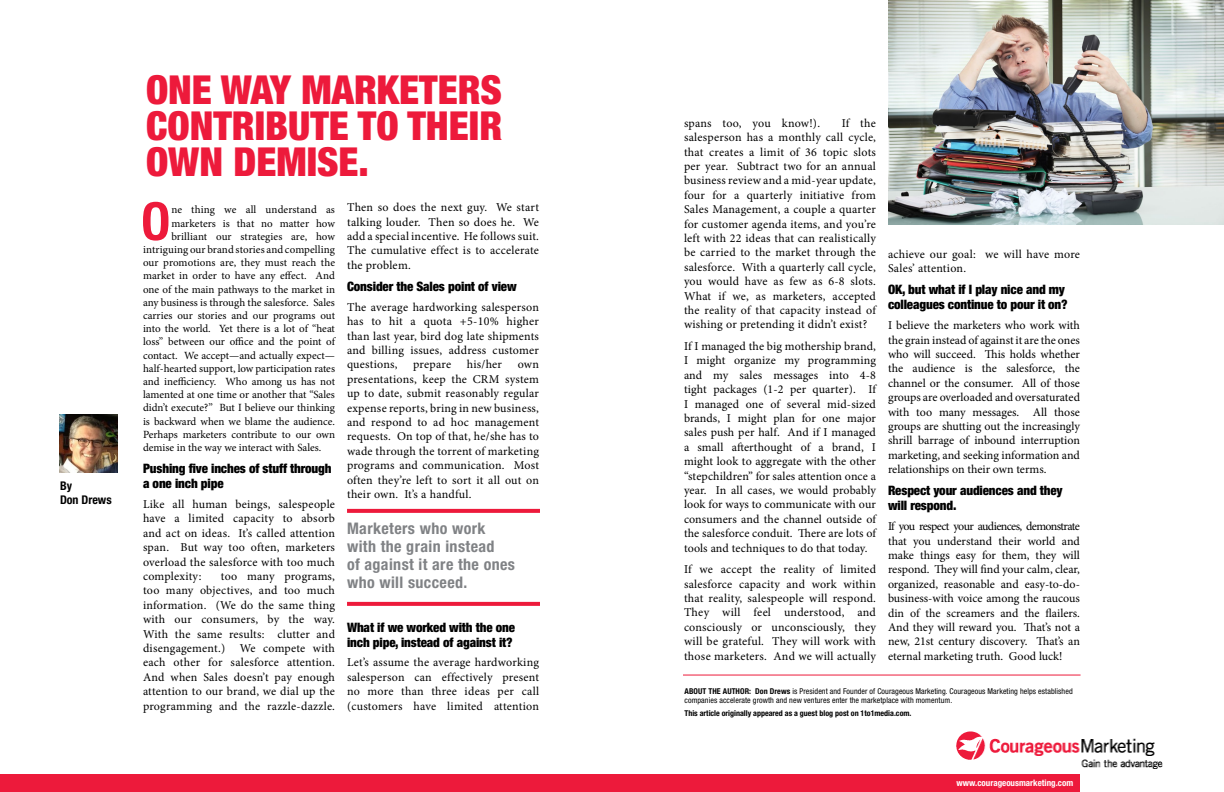
<style>
.page{position:relative;width:1224px;height:792px;background:#fff}
.page>*{position:absolute;margin:0;border:0;box-sizing:border-box;transform-origin:0 0}
.t1{font:700 condensed 52.3px "Helvetica Neue";color:#ed1a3b}
.t2{font:900 condensed 40px/36px "Helvetica Neue";color:#ed1a3b;text-align:justify}
.t3{font:700 condensed 16px/18px "Helvetica Neue";letter-spacing:.025em;color:#808285}
.t4{font:900 condensed 13px/15px "Helvetica Neue";letter-spacing:-.01em;color:#000}
.t5{font:12px/14.4px "Minion Pro";letter-spacing:.015em;color:#000;text-align:justify}
.t6{font:700 condensed 12px/14.4px "Helvetica Neue";color:#000}
.t7{font:11px "Minion Pro";color:#000}
.t8{font:700 condensed 9px "Helvetica Neue";color:#fff}
.t9{font:condensed 8px/9px "Helvetica Neue";letter-spacing:.01em;color:#000}
.t10{font:700 condensed 8px "Helvetica Neue";color:#000}
.s1{font-weight:700}
</style>
<div class="page">
<img style="left:957px;top:731px;width:206px;height:38px">
<hr style="left:683px;top:675px;width:398px;height:1px;background:#ed1a3b">
<div style="left:0;top:774px;width:1080px;height:18px;background:#ed1a3b"></div>
<img style="left:60px;top:415px;width:58px;height:58px">
<img style="left:888px;top:0;width:336px;height:225px">
<svg style="left:347px;top:509px;width:193px;height:4px"></svg>
<svg style="left:347px;top:602px;width:193px;height:4px"></svg>
<p class="t6" style="left:60px;top:478px;width:53px">By<br>Don Drews</p>
<h2 class="t2" style="left:146px;top:72px;width:358px">ONE WAY MARKETERS CONTRIBUTE TO THEIR OWN DEMISE.</h2>
<h1 class="t1" style="left:141px;top:190px;width:31px">O</h1>
<p class="t7" style="left:171px;top:203px;width:165px">ne thing we all understand as</p>
<p class="t7" style="left:171px;top:216px;width:165px">marketers is that no matter how</p>
<p class="t7" style="left:171px;top:229px;width:165px">brilliant our strategies are, how</p>
<p class="t7" style="left:143px;top:242px;width:194px">intriguing our brand stories and compelling</p>
<p class="t7" style="left:143px;top:255px;width:193px">our promotions are, they must reach the</p>
<p class="t7" style="left:143px;top:269px;width:193px">market in order to have any effect. And</p>
<p class="t7" style="left:143px;top:282px;width:194px">one of the main pathways to the market in</p>
<p class="t7" style="left:143px;top:295px;width:193px">any business is through the salesforce. Sales</p>
<p class="t7" style="left:143px;top:308px;width:193px">carries our stories and our programs out</p>
<p class="t7" style="left:143px;top:321px;width:193px">into the world. Yet there is a lot of “heat</p>
<p class="t7" style="left:143px;top:335px;width:194px">loss” between our office and the point of</p>
<p class="t7" style="left:143px;top:348px;width:193px">contact. We accept—and actually expect—</p>
<p class="t7" style="left:143px;top:361px;width:194px">half-hearted support, low participation rates</p>
<p class="t7" style="left:143px;top:374px;width:194px">and inefficiency. Who among us has not</p>
<p class="t7" style="left:143px;top:387px;width:193px">lamented at one time or another that “Sales</p>
<p class="t7" style="left:143px;top:401px;width:194px">didn’t execute?” But I believe our thinking</p>
<p class="t7" style="left:143px;top:414px;width:194px">is backward when we blame the audience.</p>
<p class="t7" style="left:143px;top:427px;width:194px">Perhaps marketers contribute to our own</p>
<p class="t7" style="left:143px;top:440px;width:180px">demise in the way we interact with Sales.</p>
<p class="t4" style="left:143px;top:461px;width:190px">Pushing five inches of stuff through a one inch pipe</p>
<p class="t5" style="left:143px;top:497px;width:194px">Like all human beings, salespeople have a limited capacity to absorb and act on ideas. It’s called attention span. But way too often, marketers overload the salesforce with too much complexity:</p>
<p class="t5" style="left:143px;top:569px;width:194px;text-indent:78px">too many programs, too many objectives, and too much information. (We do the same thing with our consumers, by the way.<br>With the same results: clutter and disengagement.) We compete with each other for salesforce attention.<br>And when Sales doesn’t pay enough attention to our brand, we dial up the programming and the razzle-dazzle.</p>
<p class="t5" style="left:347px;top:200px;width:193px">Then so does the next guy. We start talking louder. Then so does he. We add a special incentive. He follows suit.<br>The cumulative effect is to accelerate the problem.</p>
<p class="t4" style="left:347px;top:279px;width:171px">Consider the Sales point of view</p>
<p class="t5" style="left:347px;top:300px;width:194px">The average hardworking salesperson has to hit a quota +5-10% higher than last year, bird dog late shipments and billing issues, address customer questions,</p>
<p class="t5" style="left:413px;top:357px;width:39px">prepare</p>
<p class="t5" style="left:467px;top:357px;width:37px">his/her</p>
<p class="t5" style="left:347px;top:357px;width:194px;text-indent:171px">own presentations, keep the CRM system up to date, submit reasonably regular expense reports, bring in new business, and respond to ad hoc management requests. On top of that, he/she has to wade through the torrent of marketing programs and communication. Most often they’re left to sort it all out on their own. It’s a handful.</p>
<h3 class="t3" style="left:347px;top:519px;width:170px">Marketers who work with the grain instead<br>of against it are the ones who will succeed.</h3>
<p class="t4" style="left:347px;top:619px;width:169px">What if we worked with the one inch pipe, instead of against it?</p>
<p class="t5" style="left:347px;top:655px;width:194px">Let’s assume the average hardworking salesperson can effectively present no more than three ideas per call (customers have limited attention</p>
<p class="t5" style="left:684px;top:116px;width:194px;text-indent:158px">If the salesperson has a monthly call cycle, that creates a limit of 36 topic slots per year. Subtract two for an annual business review and a mid-year update, four for a quarterly initiative from Sales Management, a couple a quarter for customer agenda items, and you’re left with 22 ideas that can realistically be carried to the market through the salesforce. With a quarterly call cycle, you would have as few as 6-8 slots.<br>What if we, as marketers, accepted the reality of that capacity instead of wishing or pretending it didn’t exist?</p>
<p class="t5" style="left:684px;top:339px;width:194px">If I managed the big mothership brand, I might organize my programming and my sales messages into 4-8 tight packages (1-2 per quarter). If I managed one of several mid-sized brands, I might plan for one major sales push per half. And if I managed a small afterthought of a brand, I might look to aggregate with the other “stepchildren” for sales attention once a year. In all cases, we would probably look for ways to communicate with our consumers and the channel outside of the salesforce conduit. There are lots of tools and techniques to do that today.</p>
<p class="t5" style="left:684px;top:562px;width:194px">If we accept the reality of limited salesforce capacity and work within that reality, salespeople will respond.<br>They will feel understood, and consciously or unconsciously, they will be grateful. They will work with those marketers. And we will actually</p>
<p class="t5" style="left:684px;top:116px;width:138px">spans too, you know!).</p>
<p class="t5" style="left:888px;top:247px;width:194px">achieve our goal: we will have more<br>Sales’ attention.</p>
<p class="t4" style="left:888px;top:282px;width:181px">OK, but what if I play nice and my colleagues continue to pour it on?</p>
<p class="t5" style="left:888px;top:318px;width:194px">I believe the marketers who work with the grain instead of against it are the ones who will succeed. This holds whether the audience is the salesforce, the channel or the consumer. All of those groups are overloaded and oversaturated with too many messages. All those groups are shutting out the increasingly shrill barrage of inbound interruption marketing, and seeking information and relationships on their own terms.</p>
<p class="t4" style="left:888px;top:483px;width:176px">Respect your audiences and they will respond.</p>
<p class="t5" style="left:888px;top:519px;width:194px">If you respect your audiences, demonstrate that you understand their world and make things easy for them, they will respond. They will find your calm, clear, organized, reasonable and easy-to-do&shy;business-with voice among the raucous din of the screamers and the flailers.<br>And they will reward you. That’s not a new, 21st century discovery. That’s an eternal marketing truth. Good luck!</p>
<p class="t9" style="left:685px;top:687px;width:390px"><span class="s1">ABOUT THE AUTHOR: Don Drews</span> is President and Founder of Courageous Marketing. Courageous Marketing helps established companies accelerate growth and new ventures enter the marketplace with momentum.</p>
<p class="t10" style="left:685px;top:709px;width:228px">This article originally appeared as a guest blog post on 1to1media.com.</p>
<p class="t8" style="left:957px;top:777px;width:118px">www.courageousmarketing.com</p>
</div>
